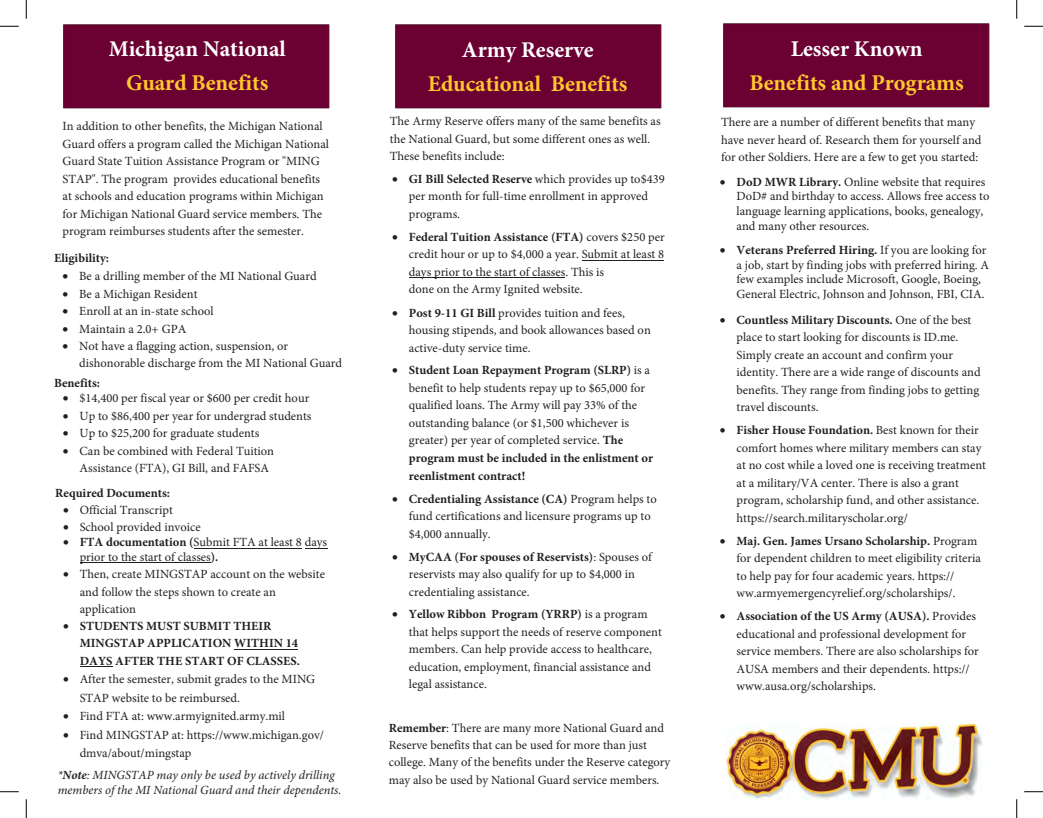
<style>
.page{position:relative;width:1043px;height:818px;background:#fff}
.page>*{position:absolute;margin:0;border:0;box-sizing:border-box;transform-origin:0 0}
.t1{font:700 22.5px "Minion Pro";color:#ffc82e}
.t2{font:700 22.5px "Minion Pro";color:#fff}
.t3{font:12.5px/17.5px "Minion Pro";color:#231f20}
.t4{font:700 12.5px/17.4px "Minion Pro";color:#231f20}
.t5{font:italic 12.5px/15px "Minion Pro";color:#231f20}
.s1{font-weight:700}
</style>
<div class="page">
<div style="left:723px;top:23px;width:267px;height:85px;background:#6b0132"></div>
<div style="left:395px;top:24px;width:267px;height:85px;background:#6b0132"></div>
<svg style="left:0;top:25px;width:19px;height:2px"></svg>
<svg style="left:1024px;top:25px;width:18px;height:2px"></svg>
<svg style="left:0;top:791px;width:19px;height:1px"></svg>
<svg style="left:1024px;top:791px;width:18px;height:1px"></svg>
<svg style="left:25px;top:0;width:2px;height:19px"></svg>
<svg style="left:25px;top:799px;width:2px;height:19px"></svg>
<svg style="left:1016px;top:0;width:1px;height:19px"></svg>
<svg style="left:1016px;top:799px;width:1px;height:19px"></svg>
<div style="left:63px;top:24px;width:267px;height:85px;background:#6b0132"></div>
<hr style="left:80px;top:666px;width:32px;height:1px;background:#231f20">
<hr style="left:234px;top:649px;width:64px;height:1px;background:#231f20">
<hr style="left:80px;top:562px;width:131px;height:1px;background:#231f20">
<svg style="left:305px;top:548px;width:22px;height:1px"></svg>
<hr style="left:194px;top:548px;width:108px;height:1px;background:#231f20">
<hr style="left:409px;top:277px;width:156px;height:1px;background:#231f20">
<hr style="left:582px;top:260px;width:82px;height:1px;background:#231f20">
<img style="left:726px;top:723px;width:256px;height:76px">
<h1 class="t2" style="left:109px;top:33px;width:178px">Michigan National</h1>
<h1 class="t1" style="left:126px;top:67px;width:144px">Guard Benefits</h1>
<p class="t3" style="left:63px;top:118px;width:268px">In addition to other benefits, the Michigan National Guard offers a program called the Michigan National Guard State Tuition Assistance Program or "MING STAP". The program provides educational benefits at schools and education programs within Michigan for Michigan National Guard service members. The program reimburses students after the semester.</p>
<p class="t3" style="left:63px;top:267px;width:255px">• Be a drilling member of the MI National Guard</p>
<p class="t3" style="left:63px;top:285px;width:136px">• Be a Michigan Resident</p>
<p class="t3" style="left:63px;top:302px;width:153px">• Enroll at an in-state school</p>
<p class="t3" style="left:63px;top:320px;width:125px">• Maintain a 2.0+ GPA</p>
<p class="t3" style="left:79px;top:337px;width:264px;text-indent:-17px">• Not have a flagging action, suspension, or dishonorable discharge from the MI National Guard</p>
<p class="t4" style="left:54px;top:374px;width:47px">Benefits:</p>
<p class="t3" style="left:63px;top:389px;width:248px">• $14,400 per fiscal year or $600 per credit hour</p>
<p class="t3" style="left:63px;top:407px;width:250px">• Up to $86,400 per year for undergrad students</p>
<p class="t3" style="left:63px;top:424px;width:198px">• Up to $25,200 for graduate students</p>
<p class="t3" style="left:80px;top:442px;width:196px;text-indent:-17px">• Can be combined with Federal Tuition<br>Assistance (FTA), GI Bill, and FAFSA</p>
<p class="t4" style="left:55px;top:483px;width:116px">Required Documents:</p>
<p class="t3" style="left:63px;top:501px;width:111px">• Official Transcript</p>
<p class="t3" style="left:63px;top:518px;width:139px">• School provided invoice</p>
<p class="t3" style="left:80px;top:535px;width:249px;line-height:14.5px;text-indent:-17px">• <span class="s1">FTA documentation (</span>Submit FTA at least 8 days prior to the start of classes<span class="s1">).</span></p>
<p class="t3" style="left:80px;top:565px;width:247px;text-indent:-17px">• Then, create MINGSTAP account on the website and follow the steps shown to create an application</p>
<p class="t4" style="left:80px;top:617px;width:222px;text-indent:-17px">• STUDENTS MUST SUBMIT THEIR<br>MINGSTAP APPLICATION WITHIN 14<br>DAYS AFTER THE START OF CLASSES.</p>
<p class="t3" style="left:80px;top:670px;width:237px;line-height:18.5px;text-indent:-17px">• After the semester, submit grades to the MING<br>STAP website to be reimbursed.</p>
<p class="t3" style="left:63px;top:707px;width:223px">• Find FTA at: www.armyignited.army.mil</p>
<p class="t3" style="left:80px;top:725px;width:246px;line-height:18.4px;text-indent:-17px">• Find MINGSTAP at: https://www.michigan.gov/ dmva/about/mingstap</p>
<p class="t4" style="left:54px;top:249px;width:57px">Eligibility:</p>
<p class="t5" style="left:58px;top:767px;width:285px">*<span class="s1">Note</span>: MINGSTAP may only be used by actively drilling members of the MI National Guard and their dependents.</p>
<h1 class="t2" style="left:462px;top:34px;width:133px">Army Reserve</h1>
<h1 class="t1" style="left:428px;top:68px;width:201px">Educational Benefits</h1>
<p class="t3" style="left:390px;top:113px;width:272px">The Army Reserve offers many of the same benefits as the National Guard, but some different ones as well.<br>These benefits include:</p>
<p class="t3" style="left:409px;top:170px;width:257px;text-indent:-17px">• <span class="s1">GI Bill Selected Reserve</span> which provides up to$439 per month for full-time enrollment in approved programs.</p>
<p class="t3" style="left:409px;top:228px;width:257px;text-indent:-17px">• <span class="s1">Federal Tuition Assistance (FTA)</span> covers $250 per credit hour or up to $4,000 a year. Submit at least 8 days prior to the start of classes. This is<br>done on the Army Ignited website.</p>
<p class="t3" style="left:409px;top:304px;width:243px;text-indent:-17px">• <span class="s1">Post 9-11 GI Bill</span> provides tuition and fees, housing stipends, and book allowances based on active-duty service time.</p>
<p class="t3" style="left:409px;top:362px;width:246px;text-indent:-17px">• <span class="s1">Student Loan Repayment Program (SLRP)</span> is a benefit to help students repay up to $65,000 for qualified loans. The Army will pay 33% of the outstanding balance (or $1,500 whichever is greater) per year of completed service. <span class="s1">The program must be included in the enlistment or reenlistment contract!</span></p>
<p class="t3" style="left:409px;top:490px;width:249px;text-indent:-17px">• <span class="s1">Credentialing Assistance (CA)</span> Program helps to fund certifications and licensure programs up to $4,000 annually.</p>
<p class="t3" style="left:409px;top:547px;width:244px;text-indent:-17px">• <span class="s1">MyCAA (For spouses of Reservists)</span>: Spouses of reservists may also qualify for up to $4,000 in credentialing assistance.</p>
<p class="t3" style="left:409px;top:605px;width:254px;text-indent:-17px">• <span class="s1">Yellow Ribbon Program (YRRP)</span> is a program that helps support the needs of reserve component members. Can help provide access to healthcare, education, employment, financial assistance and legal assistance.</p>
<p class="t3" style="left:389px;top:718px;width:283px"><span class="s1">Remember</span>: There are many more National Guard and Reserve benefits that can be used for more than just college. Many of the benefits under the Reserve category may also be used by National Guard service members.</p>
<h1 class="t2" style="left:790px;top:33px;width:133px">Lesser Known</h1>
<h1 class="t1" style="left:749px;top:67px;width:216px">Benefits and Programs</h1>
<p class="t3" style="left:721px;top:114px;width:262px">There are a number of different benefits that many have never heard of. Research them for yourself and for other Soldiers. Here are a few to get you started:</p>
<p class="t3" style="left:736px;top:174px;width:254px;line-height:14.8px;text-indent:-17px">• <span class="s1">DoD MWR Library.</span> Online website that requires DoD# and birthday to access. Allows free access to language learning applications, books, genealogy, and many other resources.</p>
<p class="t3" style="left:736px;top:242px;width:254px;line-height:14.8px;text-indent:-17px">• <span class="s1">Veterans Preferred Hiring.</span> If you are looking for a job, start by finding jobs with preferred hiring. A few examples include Microsoft, Google, Boeing, General Electric, Johnson and Johnson, FBI, CIA.</p>
<p class="t3" style="left:736px;top:311px;width:245px;text-indent:-17px">• <span class="s1">Countless Military Discounts.</span> One of the best place to start looking for discounts is ID.me.<br>Simply create an account and confirm your identity. There are a wide range of discounts and benefits. They range from finding jobs to getting travel discounts.</p>
<p class="t3" style="left:736px;top:421px;width:251px;text-indent:-17px">• <span class="s1">Fisher House Foundation.</span> Best known for their comfort homes where military members can stay at no cost while a loved one is receiving treatment at a military/VA center. There is also a grant program, scholarship fund, and other assistance. https://search.militaryscholar.org/</p>
<p class="t3" style="left:736px;top:532px;width:246px;text-indent:-17px">• <span class="s1">Maj. Gen. James Ursano Scholarship.</span> Program for dependent children to meet eligibility criteria to help pay for four academic years. https:// ww.armyemergencyrelief.org/scholarships/.</p>
<p class="t3" style="left:736px;top:607px;width:244px;text-indent:-17px">• <span class="s1">Association of the US Army (AUSA).</span> Provides educational and professional development for service members. There are also scholarships for AUSA members and their dependents. https:// www.ausa.org/scholarships.</p>
</div>
